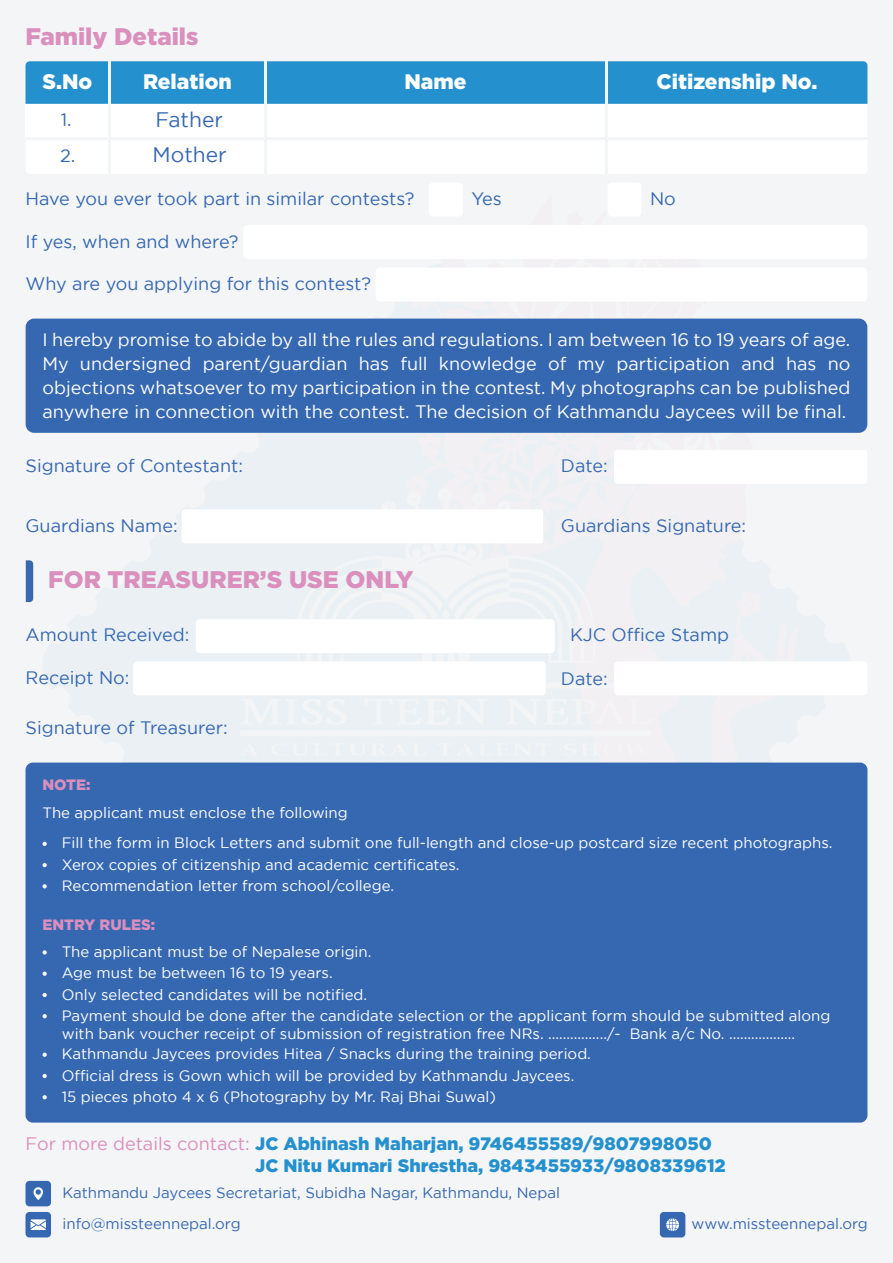
<style>
.page{position:relative;width:893px;height:1263px;background:#f4f5f6}
.page>*{position:absolute;margin:0;border:0;box-sizing:border-box;transform-origin:0 0}
.t1{font:900 24px "Gotham";color:#da8fbd}
.t2{font:900 21px "Gotham";color:#fff}
.t3{font:21px/36px "Gotham";color:#3668b2}
.t4{font:18px/24px "Gotham";color:#fff;text-align:justify}
.t5{font:18px/36.2px "Gotham";color:#3668b2}
.t6{font:900 18px/22.4px "Gotham";color:#2590ce}
.t7{font:15px/21.3px "Gotham";color:#fff}
.t8{font:15px "Gotham";color:#3668b2}
.t9{font:900 15px "Gotham";color:#da8fbd}
.s1{font-weight:400;color:#da8fbd}
</style>
<div class="page">
<div style="left:429px;top:182px;width:34px;height:34px;background:#fff;border-radius:4px"></div>
<div style="left:607px;top:182px;width:34px;height:34px;background:#fff;border-radius:4px"></div>
<div style="left:243px;top:225px;width:624px;height:34px;background:#fff;border-radius:4px"></div>
<div style="left:182px;top:509px;width:361px;height:34px;background:#fff;border-radius:3px"></div>
<div style="left:614px;top:450px;width:253px;height:34px;background:#fff;border-radius:3px"></div>
<div style="left:376px;top:268px;width:491px;height:34px;background:#fff;border-radius:4px"></div>
<div style="left:26px;top:104px;width:841px;height:34px;background:#fff"></div>
<div style="left:26px;top:140px;width:841px;height:33px;background:#fff"></div>
<div style="left:26px;top:61px;width:841px;height:43px;background:#2590ce"></div>
<hr style="left:109px;top:61px;width:2px;height:115px;background:#f4f5f6">
<hr style="left:265px;top:61px;width:2px;height:115px;background:#f4f5f6">
<hr style="left:605px;top:61px;width:2px;height:115px;background:#f4f5f6">
<div style="left:26px;top:319px;width:841px;height:114px;background:#3668b2;border-radius:9px"></div>
<div style="left:133px;top:661px;width:413px;height:34px;background:#fff;border-radius:4px"></div>
<div style="left:196px;top:619px;width:359px;height:34px;background:#fff;border-radius:4px"></div>
<div style="left:614px;top:661px;width:253px;height:34px;background:#fff;border-radius:4px"></div>
<svg style="left:26px;top:560px;width:7px;height:42px"></svg>
<div style="left:26px;top:762px;width:841px;height:360px;background:#3668b2;border-radius:7px"></div>
<svg style="left:43px;top:842px;width:4px;height:4px"></svg>
<svg style="left:43px;top:863px;width:4px;height:4px"></svg>
<svg style="left:43px;top:884px;width:4px;height:4px"></svg>
<svg style="left:43px;top:1052px;width:4px;height:5px"></svg>
<svg style="left:43px;top:1074px;width:4px;height:4px"></svg>
<svg style="left:43px;top:1095px;width:4px;height:4px"></svg>
<svg style="left:43px;top:950px;width:4px;height:4px"></svg>
<svg style="left:43px;top:971px;width:4px;height:5px"></svg>
<svg style="left:43px;top:993px;width:4px;height:4px"></svg>
<svg style="left:43px;top:1014px;width:4px;height:4px"></svg>
<div style="left:26px;top:1212px;width:25px;height:25px;background:#3668b2;border-radius:4px"></div>
<svg style="left:31px;top:1219px;width:15px;height:11px"></svg>
<div style="left:660px;top:1212px;width:25px;height:25px;background:#3668b2;border-radius:4px"></div>
<svg style="left:666px;top:1218px;width:13px;height:13px"></svg>
<div style="left:26px;top:1181px;width:25px;height:25px;background:#3668b2;border-radius:4px"></div>
<svg style="left:33px;top:1187px;width:10px;height:13px"></svg>
<h1 class="t1" style="left:26px;top:22px;width:174px">Family Details</h1>
<h2 class="t2" style="left:42px;top:70px;width:51px">S.No</h2>
<h2 class="t2" style="left:143px;top:70px;width:90px">Relation</h2>
<h2 class="t2" style="left:404px;top:70px;width:64px">Name</h2>
<h2 class="t2" style="left:656px;top:70px;width:162px">Citizenship No.</h2>
<p class="t5" style="left:60px;top:102px;width:17px">1.<br>2.</p>
<h2 class="t3" style="left:153px;top:101px;width:76px">Father<br>Mother</h2>
<p class="t5" style="left:26px;top:180px;width:390px">Have you ever took part in similar contests?</p>
<p class="t5" style="left:471px;top:180px;width:32px">Yes</p>
<p class="t5" style="left:650px;top:180px;width:27px">No</p>
<p class="t5" style="left:26px;top:223px;width:215px">If yes, when and where?</p>
<p class="t5" style="left:26px;top:265px;width:347px">Why are you applying for this contest?</p>
<p class="t4" style="left:42px;top:327px;width:810px">I hereby promise to abide by all the rules and regulations. I am between 16 to 19 years of age.<br>My undersigned parent/guardian has full knowledge of my participation and has no objections whatsoever to my participation in the contest. My photographs can be published anywhere in connection with the contest. The decision of Kathmandu Jaycees will be final.</p>
<p class="t5" style="left:26px;top:448px;width:219px">Signature of Contestant:</p>
<p class="t5" style="left:561px;top:448px;width:48px">Date:</p>
<p class="t5" style="left:26px;top:507px;width:154px">Guardians Name:</p>
<p class="t5" style="left:561px;top:507px;width:187px">Guardians Signature:</p>
<h1 class="t1" style="left:48px;top:565px;width:367px">FOR TREASURER’S USE ONLY</h1>
<p class="t5" style="left:570px;top:617px;width:161px">KJC Office Stamp</p>
<p class="t5" style="left:26px;top:617px;width:165px">Amount Received:</p>
<p class="t5" style="left:26px;top:659px;width:105px">Receipt No:</p>
<p class="t5" style="left:561px;top:660px;width:48px">Date:</p>
<p class="t5" style="left:26px;top:710px;width:204px">Signature of Treasurer:</p>
<p class="t9" style="left:43px;top:776px;width:50px">NOTE:</p>
<p class="t7" style="left:62px;top:797px;width:772px;line-height:30.5px;text-indent:-19px">The applicant must enclose the following<br>Fill the form in Block Letters and submit one full-length and close-up postcard size recent photographs.</p>
<p class="t7" style="left:62px;top:853px;width:399px">Xerox copies of citizenship and academic certificates.<br>Recommendation letter from school/college.</p>
<p class="t9" style="left:43px;top:916px;width:114px">ENTRY RULES:</p>
<p class="t7" style="left:62px;top:941px;width:770px">The applicant must be of Nepalese origin.<br>Age must be between 16 to 19 years.<br>Only selected candidates will be notified.<br>Payment should be done after the candidate selection or the applicant form should be submitted along</p>
<p class="t7" style="left:62px;top:1022px;width:735px">with bank voucher receipt of submission of registration free NRs. ................/- Bank a/c No. ..................</p>
<p class="t7" style="left:62px;top:1043px;width:531px">Kathmandu Jaycees provides Hitea / Snacks during the training period.<br>Official dress is Gown which will be provided by Kathmandu Jaycees.<br>15 pieces photo 4 x 6 (Photography by Mr. Raj Bhai Suwal)</p>
<p class="t6" style="left:255px;top:1132px;width:472px;text-indent:-230px"><span class="s1">For more details contact:</span> JC Abhinash Maharjan, 9746455589/9807998050<br>JC Nitu Kumari Shrestha, 9843455933/9808339612</p>
<p class="t8" style="left:63px;top:1184px;width:499px">Kathmandu Jaycees Secretariat, Subidha Nagar, Kathmandu, Nepal</p>
<p class="t8" style="left:63px;top:1216px;width:180px">info@missteennepal.org</p>
<p class="t8" style="left:692px;top:1216px;width:178px">www.missteennepal.org</p>
</div>
